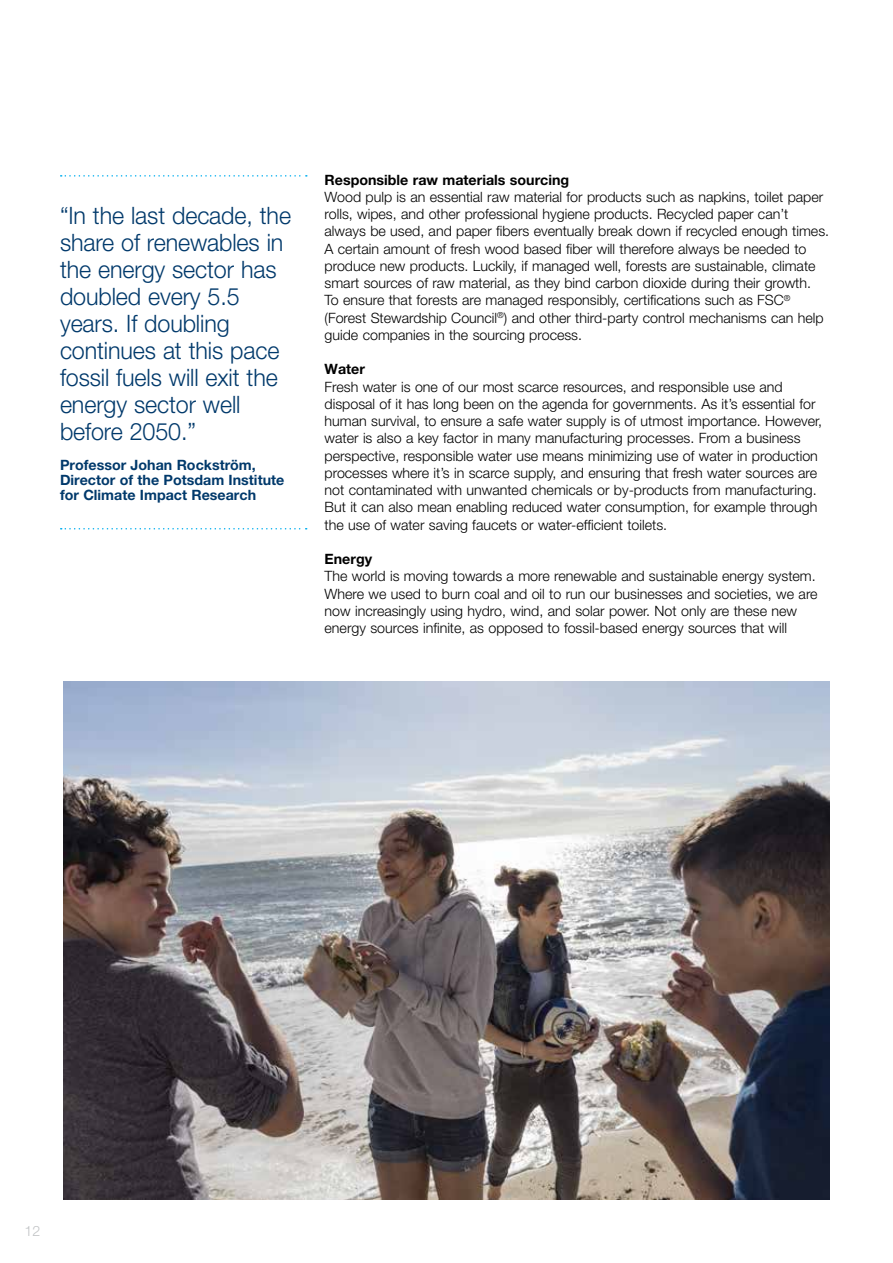
<style>
.page{position:relative;width:893px;height:1263px;background:#fff}
.page>*{position:absolute;margin:0;border:0;box-sizing:border-box;transform-origin:0 0}
.t1{font:300 24px/27px "Helvetica Neue LT Std";letter-spacing:-.005em;color:#00396b}
.t2{font:300 14.25px/17.2px "Helvetica Neue LT Pro";color:#000}
.t3{font:700 14.25px/15px "Helvetica Neue LT Pro";color:#00396b}
.t4{font:700 14.25px "Helvetica Neue LT Pro";color:#000}
.t5{font:300 14.25px "Helvetica Neue LT Pro";color:#c2c4c6}
</style>
<div class="page">
<img style="left:64px;top:681px;width:765px;height:518px">
<svg style="left:61px;top:528px;width:246px;height:1px"></svg>
<svg style="left:61px;top:175px;width:246px;height:2px"></svg>
<h1 class="t1" style="left:60px;top:201px;width:233px">“In the last decade, the share of renewables in the energy sector has doubled every 5.5 years. If doubling continues at this pace fossil fuels will exit the energy sector well before 2050.”</h1>
<p class="t3" style="left:60px;top:457px;width:226px">Professor Johan Rockström,<br>Director of the Potsdam Institute for Climate Impact Research</p>
<p class="t4" style="left:325px;top:171px;width:246px">Responsible raw materials sourcing</p>
<p class="t2" style="left:325px;top:188px;width:506px">Wood pulp is an essential raw material for products such as napkins, toilet paper rolls, wipes, and other professional hygiene products. Recycled paper can’t always be used, and paper fibers eventually break down if recycled enough times.<br>A certain amount of fresh wood based fiber will therefore always be needed to produce new products. Luckily, if managed well, forests are sustainable, climate smart sources of raw material, as they bind carbon dioxide during their growth.<br>To ensure that forests are managed responsibly, certifications such as FSC<sup>® </sup>(Forest Stewardship Council<sup>®</sup>) and other third-party control mechanisms can help guide companies in the sourcing process.</p>
<p class="t4" style="left:325px;top:360px;width:42px">Water</p>
<p class="t2" style="left:325px;top:378px;width:499px">Fresh water is one of our most scarce resources, and responsible use and disposal of it has long been on the agenda for governments. As it’s essential for human survival, to ensure a safe water supply is of utmost importance. However, water is also a key factor in many manufacturing processes. From a business perspective, responsible water use means minimizing use of water in production processes where it’s in scarce supply, and ensuring that fresh water sources are not contaminated with unwanted chemicals or by-products from manufacturing.<br>But it can also mean enabling reduced water consumption, for example through the use of water saving faucets or water-efficient toilets.</p>
<p class="t4" style="left:325px;top:550px;width:49px">Energy</p>
<p class="t2" style="left:325px;top:567px;width:494px">The world is moving towards a more renewable and sustainable energy system.<br>Where we used to burn coal and oil to run our businesses and societies, we are now increasingly using hydro, wind, and solar power. Not only are these new energy sources infinite, as opposed to fossil-based energy sources that will</p>
<p class="t5" style="left:24px;top:1222px;width:17px">12</p>
</div>
